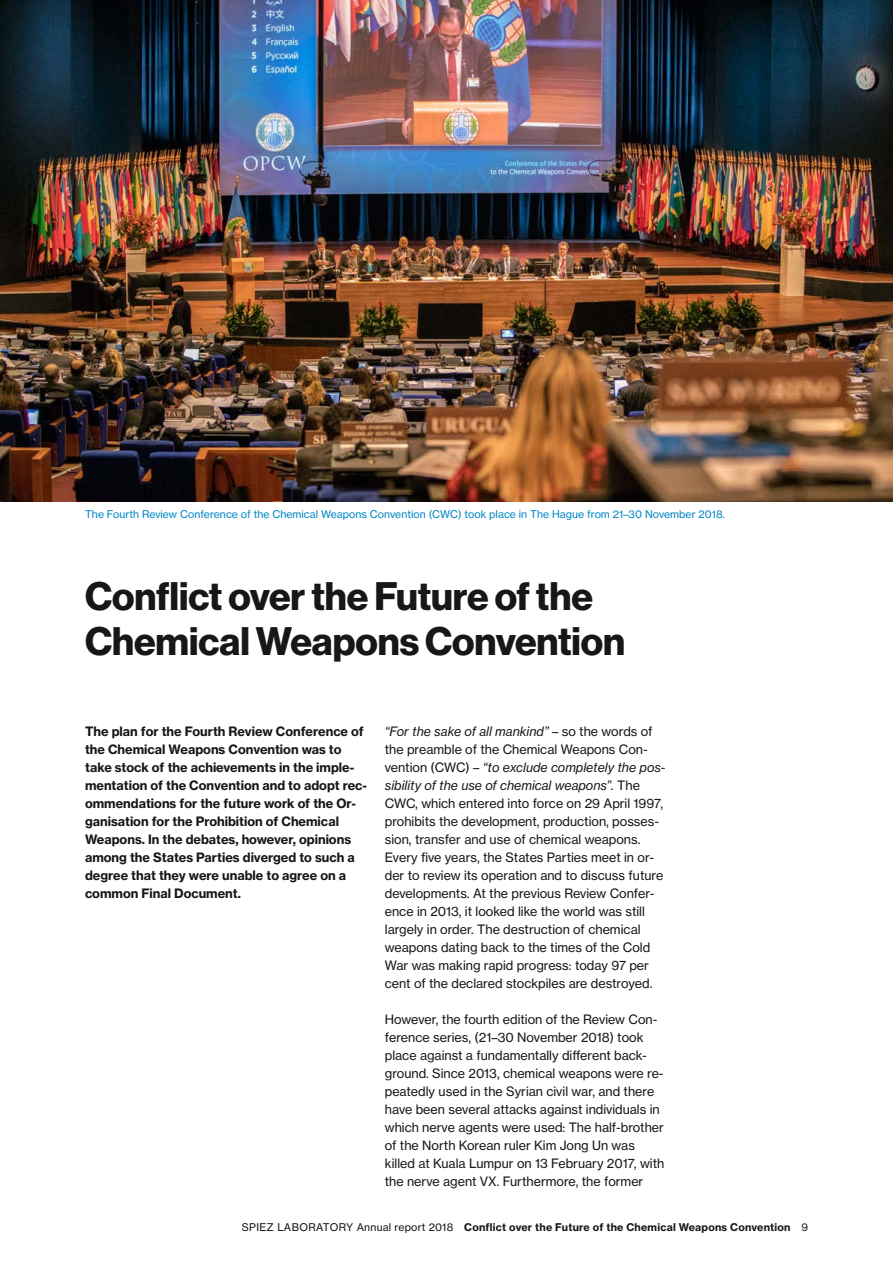
<style>
.page{position:relative;width:893px;height:1263px;background:#fff}
.page>*{position:absolute;margin:0;border:0;box-sizing:border-box;transform-origin:0 0}
.Titel{font:39px/45px "N Haas Grotesk DS Std 75 Bd";color:#181716}
.Grundtext{font:12.75px/18px "N Haas Grotesk TX Std 55 Rg";color:#181716}
.Lead{font:12.75px/18px "N Haas Grotesk TX Std 75 Bd";color:#181716}
.Bildlegende{font:10.5px "N Haas Grotesk TX Std 55 Rg";letter-spacing:.005em;color:#0088c6}
.t1{font:10.5px "N Haas Grotesk TX Std 75 Bd";letter-spacing:.02em;color:#181716}
.s1{font-family:"N Haas Grotesk TX Std 56 It"}
.s2{font-family:"N Haas Grotesk TX Std 55 Rg"}
</style>
<div class="page">
<img style="left:0;top:0;width:893px;height:502px">
<p class="Bildlegende" style="left:85px;top:508px;width:641px">The Fourth Review Conference of the Chemical Weapons Convention (CWC) took place in The Hague from 21–30 November 2018.</p>
<p class="Titel" style="left:85px;top:574px;width:542px">Conflict over the Future of the<br>Chemical Weapons Convention</p>
<p class="Lead" style="left:85px;top:722px;width:284px">The plan for the Fourth Review Conference of the Chemical Weapons Convention was to take stock of the achievements in the imple&shy;mentation of the Convention and to adopt rec&shy;ommendations for the future work of the Or&shy;ganisation for the Prohibition of Chemical Weapons. In the debates, however, opinions among the States Parties diverged to such a degree that they were unable to agree on a common Final Document.</p>
<p class="Grundtext" style="left:385px;top:722px;width:282px"><span class="s1">“For the sake of all mankind”</span> – so the words of the preamble of the Chemical Weapons Con&shy;vention (CWC) – <span class="s1">“to exclude completely the pos&shy;sibility of the use of chemical weapons”.</span> The CWC, which entered into force on 29 April 1997, prohibits the development, production, posses&shy;sion, transfer and use of chemical weapons.<br>Every five years, the States Parties meet in or&shy;der to review its operation and to discuss future developments. At the previous Review Confer&shy;ence in 2013, it looked like the world was still largely in order. The destruction of chemical weapons dating back to the times of the Cold War was making rapid progress: today 97 per cent of the declared stockpiles are destroyed.</p>
<p class="Grundtext" style="left:385px;top:1010px;width:281px">However, the fourth edition of the Review Con&shy;ference series, (21–30 November 2018) took place against a fundamentally different back&shy;ground. Since 2013, chemical weapons were re&shy;peatedly used in the Syrian civil war, and there have been several attacks against individuals in which nerve agents were used: The half-brother of the North Korean ruler Kim Jong Un was killed at Kuala Lumpur on 13 February 2017, with the nerve agent VX. Furthermore, the former</p>
<p class="t1" style="left:242px;top:1220px;width:568px"><span class="s2">SPIEZ LABORATORY Annual report 2018</span> Conflict over the Future of the Chemical Weapons Convention <span class="s2">9</span></p>
</div>
